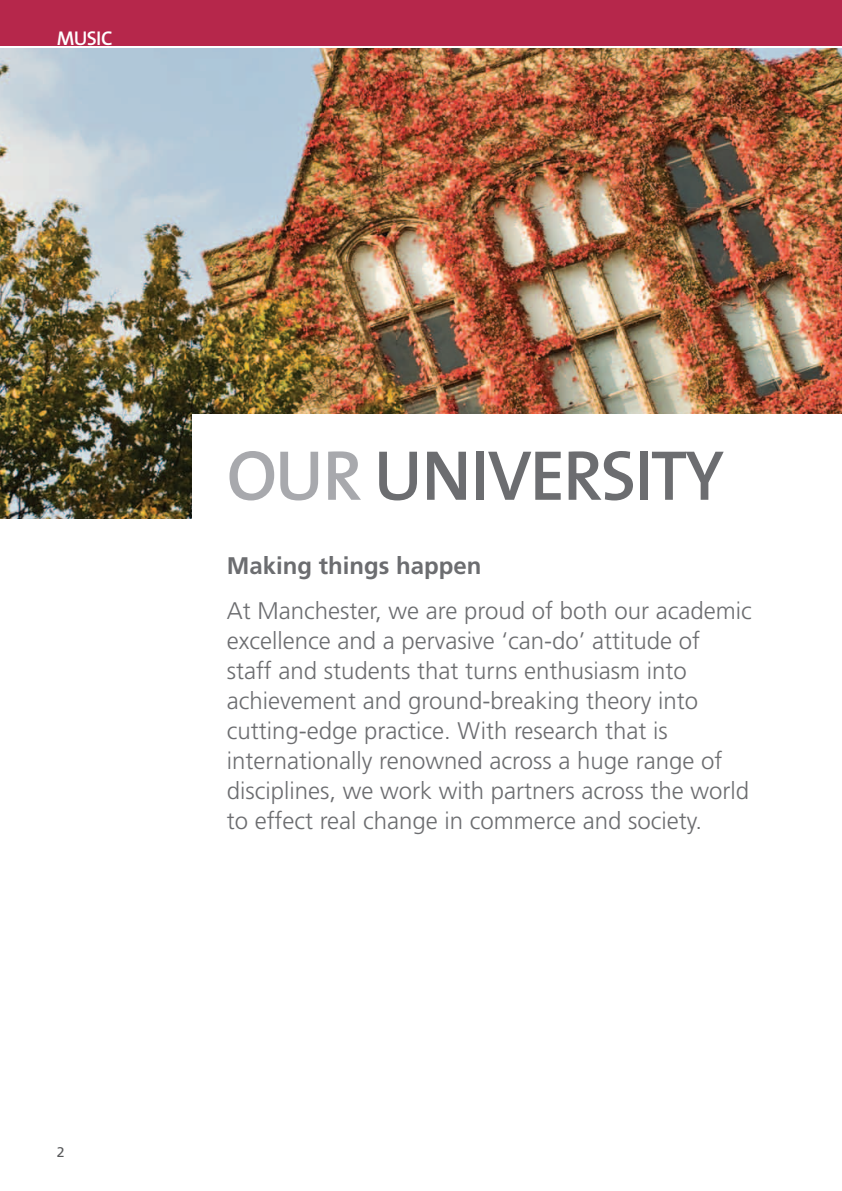
<style>
.page{position:relative;width:842px;height:1191px;background:#fff}
.page>*{position:absolute;margin:0;border:0;box-sizing:border-box;transform-origin:0 0}
.t1{font:600 71.2px "The Sans";letter-spacing:-.03em;color:#6c6d70}
.intro_-_body{font:300 24px/30px "Frutiger";color:#6c6d70}
.intro_-_body-2{font:700 24px "Frutiger";color:#6c6d70}
.t2{font:600 20px "The Sans";letter-spacing:-.03em;color:#fff}
.t3{font:14px "Frutiger";color:#57585a}
.s1{color:#a8a9ad}
</style>
<div class="page">
<img style="left:0;top:48px;width:842px;height:471px">
<div style="left:193px;top:414px;width:649px;height:777px;background:#fff"></div>
<div style="left:0;top:0;width:842px;height:45px;background:#b6274b"></div>
<p class="t2" style="left:57px;top:22px;width:57px">MUSIC</p>
<p class="t3" style="left:57px;top:1143px;width:9px">2</p>
<p class="t1" style="left:227px;top:416px;width:499px"><span class="s1">OUR</span> UNIVERSITY</p>
<p class="intro_-_body-2" style="left:227px;top:552px;width:256px">Making things happen</p>
<p class="intro_-_body" style="left:227px;top:595px;width:527px">At Manchester, we are proud of both our academic excellence and a pervasive ‘can-do’ attitude of<br>staff and students that turns enthusiasm into achievement and ground-breaking theory into cutting-edge practice. With research that is internationally renowned across a huge range of disciplines, we work with partners across the world to effect real change in commerce and society.</p>
</div>
